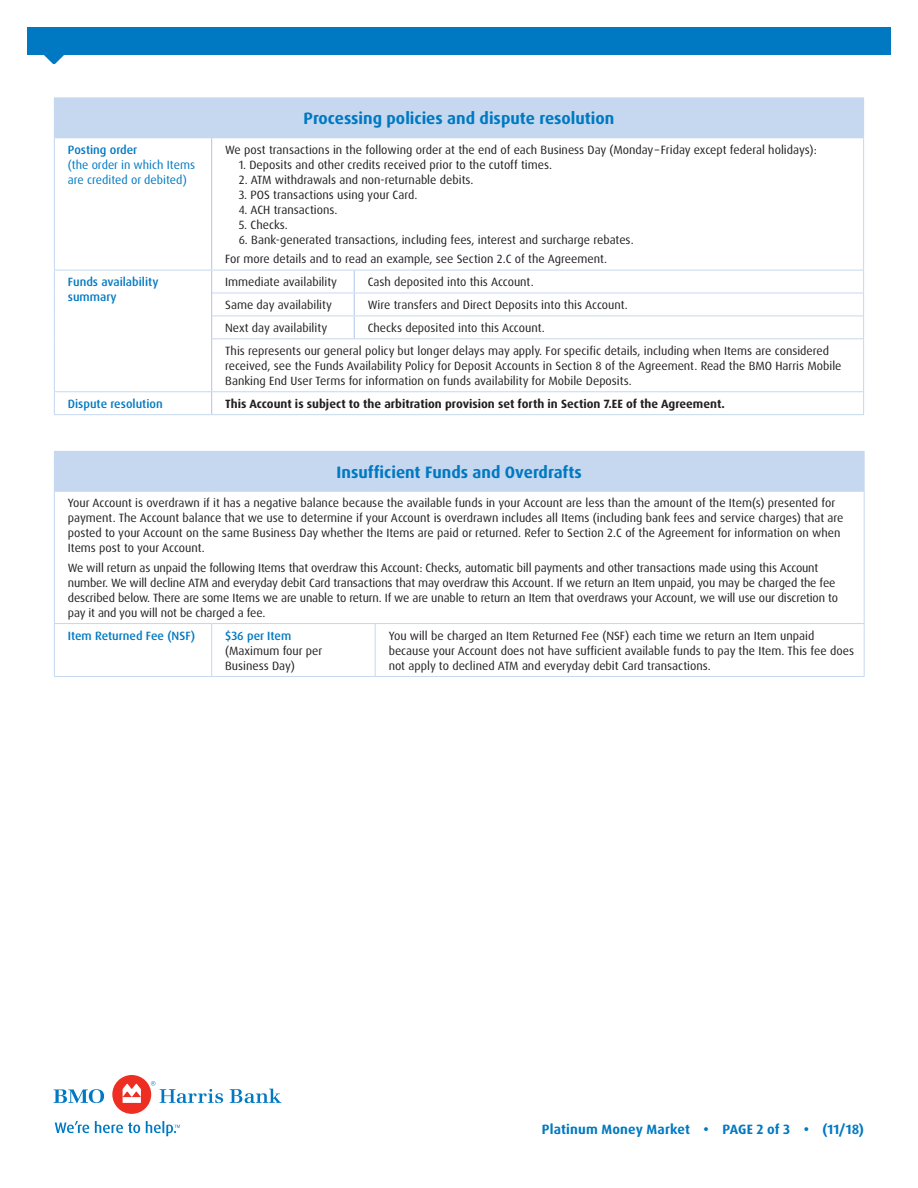
<style>
.page{position:relative;width:918px;height:1188px;background:#fff}
.page>*{position:absolute;margin:0;border:0;box-sizing:border-box;transform-origin:0 0}
.Table_Title__centere{font:700 16.5px "Dax Pro";color:#0079c2}
.Identifier_-_Product{font:700 13.5px "Dax Pro";letter-spacing:.01em;color:#0079c2}
.Table_Text{font:12px/15px "Dax Pro";color:#231f20}
.Table_Text-2{font:700 12px "Dax Pro";color:#231f20}
.Table_Text-3{font:500 12px/15px "Dax Pro";color:#0079c2}
.Table_Text-4{font:12px/15px "Dax Pro";color:#0079c2}
.s1{font-weight:500}
.s2{font-weight:500;color:#0079c2}
</style>
<div class="page">
<div style="left:27px;top:27px;width:864px;height:28px;background:#0079c2"></div>
<svg style="left:44px;top:55px;width:20px;height:9px"></svg>
<svg style="left:55px;top:1121px;width:34px;height:12px"></svg>
<svg style="left:95px;top:1121px;width:45px;height:12px"></svg>
<svg style="left:146px;top:1121px;width:34px;height:15px"></svg>
<svg style="left:54px;top:1089px;width:50px;height:14px"></svg>
<div style="left:112px;top:1075px;width:39px;height:39px;background:#ee2e22;border-radius:50%"></div>
<svg style="left:123px;top:1084px;width:18px;height:19px"></svg>
<svg style="left:151px;top:1081px;width:72px;height:22px"></svg>
<svg style="left:230px;top:1089px;width:51px;height:14px"></svg>
<div style="left:54px;top:98px;width:810px;height:40px;background:#c6d8ef"></div>
<hr style="left:211px;top:138px;width:1px;height:132px;background:#adc7e7">
<svg style="left:211px;top:271px;width:1px;height:68px"></svg>
<hr style="left:211px;top:339px;width:1px;height:52px;background:#adc7e7">
<svg style="left:211px;top:392px;width:1px;height:22px"></svg>
<svg style="left:354px;top:271px;width:1px;height:67px"></svg>
<hr style="left:54px;top:138px;width:1px;height:132px;background:#c6d8ef">
<hr style="left:863px;top:138px;width:1px;height:132px;background:#c6d8ef">
<hr style="left:54px;top:270px;width:158px;height:1px;background:#c6d8ef">
<svg style="left:54px;top:270px;width:1px;height:69px"></svg>
<hr style="left:54px;top:339px;width:1px;height:52px;background:#c6d8ef">
<hr style="left:212px;top:270px;width:142px;height:1px;background:#c6d8ef">
<hr style="left:354px;top:270px;width:510px;height:1px;background:#c6d8ef">
<hr style="left:212px;top:293px;width:142px;height:1px;background:#c6d8ef">
<hr style="left:354px;top:293px;width:510px;height:1px;background:#c6d8ef">
<svg style="left:863px;top:270px;width:1px;height:68px"></svg>
<hr style="left:212px;top:316px;width:142px;height:1px;background:#c6d8ef">
<hr style="left:354px;top:316px;width:510px;height:1px;background:#c6d8ef">
<hr style="left:212px;top:338px;width:142px;height:1px;background:#c6d8ef">
<hr style="left:354px;top:338px;width:510px;height:1px;background:#c6d8ef">
<hr style="left:863px;top:339px;width:1px;height:52px;background:#c6d8ef">
<hr style="left:54px;top:391px;width:158px;height:1px;background:#c6d8ef">
<svg style="left:54px;top:392px;width:1px;height:22px"></svg>
<hr style="left:212px;top:391px;width:142px;height:1px;background:#c6d8ef">
<hr style="left:354px;top:391px;width:510px;height:1px;background:#c6d8ef">
<svg style="left:863px;top:392px;width:1px;height:22px"></svg>
<hr style="left:54px;top:414px;width:158px;height:1px;background:#c6d8ef">
<hr style="left:212px;top:414px;width:142px;height:1px;background:#c6d8ef">
<hr style="left:354px;top:414px;width:510px;height:1px;background:#c6d8ef">
<div style="left:54px;top:451px;width:810px;height:40px;background:#c6d8ef"></div>
<hr style="left:375px;top:451px;width:490px;height:1px;background:#c6d8ef">
<hr style="left:864px;top:452px;width:1px;height:39px;background:#c6d8ef">
<hr style="left:54px;top:491px;width:158px;height:1px;background:#c6d8ef">
<hr style="left:54px;top:492px;width:1px;height:131px;background:#c6d8ef">
<hr style="left:212px;top:491px;width:163px;height:1px;background:#c6d8ef">
<hr style="left:375px;top:491px;width:490px;height:1px;background:#c6d8ef">
<hr style="left:864px;top:492px;width:1px;height:131px;background:#c6d8ef">
<hr style="left:54px;top:623px;width:158px;height:1px;background:#c6d8ef">
<hr style="left:54px;top:624px;width:1px;height:52px;background:#c6d8ef">
<hr style="left:212px;top:623px;width:163px;height:1px;background:#c6d8ef">
<hr style="left:211px;top:624px;width:1px;height:52px;background:#c6d8ef">
<hr style="left:375px;top:623px;width:490px;height:1px;background:#c6d8ef">
<hr style="left:375px;top:624px;width:1px;height:52px;background:#c6d8ef">
<hr style="left:864px;top:624px;width:1px;height:52px;background:#c6d8ef">
<hr style="left:54px;top:676px;width:158px;height:1px;background:#c6d8ef">
<hr style="left:212px;top:676px;width:163px;height:1px;background:#c6d8ef">
<hr style="left:375px;top:676px;width:490px;height:1px;background:#c6d8ef">
<p class="Table_Title__centere" style="left:304px;top:108px;width:312px">Processing policies and dispute resolution</p>
<p class="Table_Text-4" style="left:68px;top:142px;width:129px"><span class="s1">Posting order<br></span>(the order in which Items are credited or debited)</p>
<p class="Table_Text" style="left:225px;top:142px;width:593px">We post transactions in the following order at the end of each Business Day (Monday– Friday except federal holidays):</p>
<p class="Table_Text" style="left:239px;top:157px;width:315px">1. Deposits and other credits received prior to the cutoff times.</p>
<p class="Table_Text" style="left:239px;top:172px;width:236px">2. ATM withdrawals and non-returnable debits.</p>
<p class="Table_Text" style="left:239px;top:187px;width:180px">3. POS transactions using your Card.</p>
<p class="Table_Text" style="left:239px;top:202px;width:100px">4. ACH transactions.</p>
<p class="Table_Text" style="left:239px;top:217px;width:51px">5. Checks.</p>
<p class="Table_Text" style="left:239px;top:232px;width:396px">6. Bank-generated transactions, including fees, interest and surcharge rebates.</p>
<p class="Table_Text" style="left:225px;top:252px;width:384px">For more details and to read an example, see Section 2.C of the Agreement.</p>
<p class="Table_Text-3" style="left:68px;top:275px;width:92px">Funds availability summary</p>
<p class="Table_Text" style="left:225px;top:275px;width:114px">Immediate availability</p>
<p class="Table_Text" style="left:368px;top:275px;width:168px">Cash deposited into this Account.</p>
<p class="Table_Text" style="left:225px;top:298px;width:108px">Same day availability</p>
<p class="Table_Text" style="left:368px;top:298px;width:262px">Wire transfers and Direct Deposits into this Account.</p>
<p class="Table_Text" style="left:225px;top:320px;width:104px">Next day availability</p>
<p class="Table_Text" style="left:368px;top:320px;width:179px">Checks deposited into this Account.</p>
<p class="Table_Text" style="left:225px;top:343px;width:618px">This represents our general policy but longer delays may apply. For specific details, including when Items are considered received, see the Funds Availability Policy for Deposit Accounts in Section 8 of the Agreement. Read the BMO Harris Mobile<br>Banking End User Terms for information on funds availability for Mobile Deposits.</p>
<p class="Table_Text-3" style="left:68px;top:396px;width:96px">Dispute resolution</p>
<p class="Table_Text-2" style="left:225px;top:396px;width:501px">This Account is subject to the arbitration provision set forth in Section 7.EE of the Agreement.</p>
<p class="Table_Title__centere" style="left:337px;top:461px;width:247px">Insufficient Funds and Overdrafts</p>
<p class="Table_Text" style="left:68px;top:496px;width:777px">Your Account is overdrawn if it has a negative balance because the available funds in your Account are less than the amount of the Item(s) presented for payment. The Account balance that we use to determine if your Account is overdrawn includes all Items (including bank fees and service charges) that are posted to your Account on the same Business Day whether the Items are paid or returned. Refer to Section 2.C of the Agreement for information on when Items post to your Account.</p>
<p class="Table_Text" style="left:68px;top:560px;width:772px">We will return as unpaid the following Items that overdraw this Account: Checks, automatic bill payments and other transactions made using this Account number. We will decline ATM and everyday debit Card transactions that may overdraw this Account. If we return an Item unpaid, you may be charged the fee described below. There are some Items we are unable to return. If we are unable to return an Item that overdraws your Account, we will use our discretion to pay it and you will not be charged a fee.</p>
<p class="Table_Text-3" style="left:68px;top:628px;width:129px">Item Returned Fee (NSF)</p>
<p class="Table_Text" style="left:225px;top:628px;width:99px"><span class="s2">$36 per Item </span>(Maximum four per<br>Business Day)</p>
<p class="Table_Text" style="left:389px;top:628px;width:467px">You will be charged an Item Returned Fee (NSF) each time we return an Item unpaid because your Account does not have sufficient available funds to pay the Item. This fee does not apply to declined ATM and everyday debit Card transactions.</p>
<p class="Identifier_-_Product" style="left:542px;top:1121px;width:324px">Platinum Money Market • PAGE 2 of 3 • (11/18)</p>
</div>
